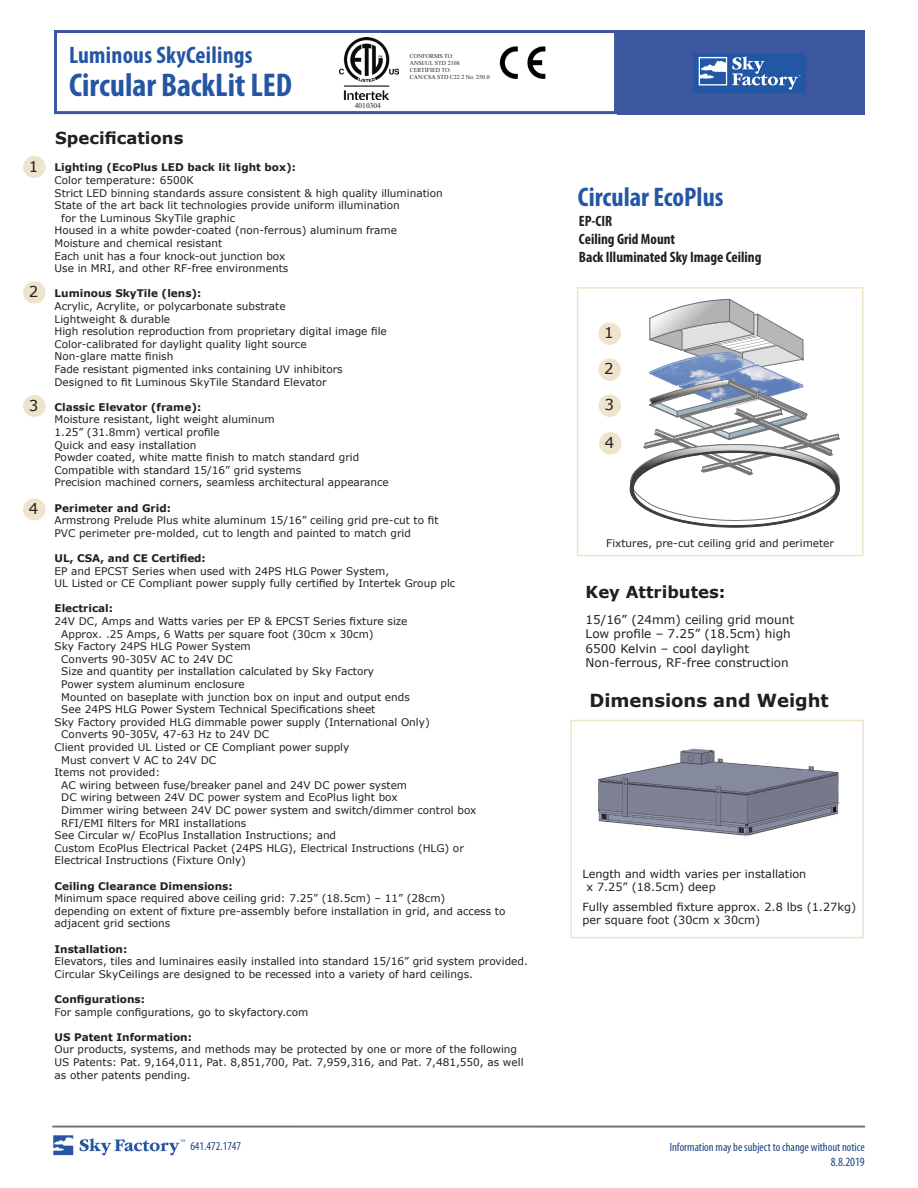
<style>
.page{position:relative;width:918px;height:1188px;background:#fff}
.page>*{position:absolute;margin:0;border:0;box-sizing:border-box;transform-origin:0 0}
.TOC_2{font:700 condensed 33px "Myriad Pro";color:#2456a3}
.TOC_2-2{font:700 condensed 27px "Myriad Pro";color:#2456a3}
.TOC_2-3{font:700 condensed 24px "Myriad Pro";letter-spacing:.01em;color:#2456a3}
.t1{font:700 18px "Verdana";color:#231f20}
.t2{font:700 16.5px "Verdana";color:#231f20}
.t3{font:700 condensed 15px "Myriad Pro";color:#231f20}
.t4{font:15px "Verdana";color:#231f20}
.t5{font:condensed 12.6px "Myriad Pro";color:#1c447f}
.t6{font:12px "Verdana";color:#231f20}
.t7{font:condensed 12px "Myriad Pro";color:#1c447f}
.t8{font:11.25px/13.5px "Verdana";color:#231f20}
.t9{font:10.5px/12.6px "Verdana";color:#231f20}
.t10{font:700 10.5px "Verdana";color:#231f20}
.t11{font:7.5px "Times New Roman";color:#231f20}
.t12{font:6px "Times New Roman";color:#231f20}
.t13{font:700 2.25px "Arial";color:#fff}
</style>
<div class="page">
<hr style="left:52px;top:1126px;width:813px;height:2px;background:#6c6d70">
<img style="left:53px;top:1135px;width:133px;height:21px">
<div style="left:23px;top:156px;width:23px;height:22px;background:#eee3cc;border-radius:50%"></div>
<div style="left:23px;top:281px;width:23px;height:23px;background:#eee3cc;border-radius:50%"></div>
<div style="left:23px;top:395px;width:23px;height:22px;background:#eee3cc;border-radius:50%"></div>
<div style="left:54px;top:30px;width:563px;height:84px;border:3px solid #3d579e"></div>
<div style="left:617px;top:30px;width:248px;height:84px;background:#3d579e"></div>
<svg style="left:693px;top:54px;width:112px;height:39px;background:#4b77b5"></svg>
<img style="left:339px;top:37px;width:59px;height:62px">
<img style="left:499px;top:46px;width:47px;height:33px">
<div style="left:570px;top:720px;width:294px;height:218px;background:#fff;border:2px solid #eee3cc"></div>
<img style="left:598px;top:748px;width:241px;height:88px">
<div style="left:577px;top:287px;width:286px;height:269px;background:#fff;border:2px solid #eee3cc"></div>
<svg style="left:630px;top:299px;width:210px;height:229px"></svg>
<div style="left:598px;top:322px;width:23px;height:23px;background:#eee3cc;border-radius:50%"></div>
<div style="left:598px;top:358px;width:23px;height:23px;background:#eee3cc;border-radius:50%"></div>
<div style="left:599px;top:394px;width:22px;height:23px;background:#eee3cc;border-radius:50%"></div>
<div style="left:599px;top:432px;width:23px;height:23px;background:#eee3cc;border-radius:50%"></div>
<div style="left:23px;top:498px;width:23px;height:22px;background:#eee3cc;border-radius:50%"></div>
<p class="t4" style="left:29px;top:156px;width:11px">1</p>
<p class="t4" style="left:29px;top:282px;width:11px">2</p>
<p class="t4" style="left:29px;top:395px;width:11px">3</p>
<p class="t4" style="left:29px;top:499px;width:11px">4</p>
<p class="TOC_2-3" style="left:69px;top:40px;width:185px">Luminous SkyCeilings</p>
<p class="TOC_2" style="left:69px;top:64px;width:225px">Circular BackLit LED</p>
<p class="t2" style="left:55px;top:126px;width:130px">Specifications</p>
<p class="t11" style="left:355px;top:101px;width:28px">4010304</p>
<p class="t12" style="left:410px;top:52px;width:45px">CONFORMS TO:</p>
<p class="t12" style="left:410px;top:59px;width:51px">ANSI/UL STD 2108</p>
<p class="t12" style="left:410px;top:66px;width:43px">CERTIFIED TO:</p>
<p class="t12" style="left:410px;top:73px;width:81px">CAN/CSA STD C22.2 No. 250.0</p>
<p class="t10" style="left:55px;top:160px;width:243px">Lighting (EcoPlus LED back lit light box):</p>
<p class="t9" style="left:55px;top:174px;width:141px">Color temperature: 6500K</p>
<p class="t9" style="left:55px;top:186px;width:390px">Strict LED binning standards assure consistent &amp; high quality illumination</p>
<p class="t9" style="left:55px;top:199px;width:347px">State of the art back lit technologies provide uniform illumination</p>
<p class="t9" style="left:61px;top:212px;width:175px">for the Luminous SkyTile graphic</p>
<p class="t9" style="left:55px;top:224px;width:344px">Housed in a white powder-coated (non-ferrous) aluminum frame</p>
<p class="t9" style="left:55px;top:237px;width:169px">Moisture and chemical resistant</p>
<p class="t9" style="left:55px;top:249px;width:232px">Each unit has a four knock-out junction box</p>
<p class="t9" style="left:55px;top:262px;width:235px">Use in MRI, and other RF-free environments</p>
<p class="t10" style="left:55px;top:286px;width:148px">Luminous SkyTile (lens):</p>
<p class="t9" style="left:55px;top:300px;width:233px">Acrylic, Acrylite, or polycarbonate substrate</p>
<p class="t9" style="left:55px;top:312px;width:117px">Lightweight &amp; durable</p>
<p class="t9" style="left:55px;top:325px;width:334px">High resolution reproduction from proprietary digital image file</p>
<p class="t9" style="left:55px;top:338px;width:254px">Color-calibrated for daylight quality light source</p>
<p class="t9" style="left:55px;top:350px;width:120px">Non-glare matte finish</p>
<p class="t9" style="left:55px;top:363px;width:290px">Fade resistant pigmented inks containing UV inhibitors</p>
<p class="t9" style="left:55px;top:375px;width:274px">Designed to fit Luminous SkyTile Standard Elevator</p>
<p class="t10" style="left:55px;top:400px;width:148px">Classic Elevator (frame):</p>
<p class="t9" style="left:55px;top:413px;width:222px">Moisture resistant, light weight aluminum</p>
<p class="t9" style="left:55px;top:426px;width:167px">1.25” (31.8mm) vertical profile</p>
<p class="t9" style="left:55px;top:438px;width:143px">Quick and easy installation</p>
<p class="t9" style="left:55px;top:451px;width:306px">Powder coated, white matte finish to match standard grid</p>
<p class="t9" style="left:55px;top:464px;width:248px">Compatible with standard 15/16” grid systems</p>
<p class="t9" style="left:55px;top:476px;width:336px">Precision machined corners, seamless architectural appearance</p>
<p class="t10" style="left:55px;top:500px;width:118px">Perimeter and Grid:</p>
<p class="t9" style="left:55px;top:514px;width:385px">Armstrong Prelude Plus white aluminum 15/16” ceiling grid pre-cut to fit</p>
<p class="t9" style="left:55px;top:527px;width:358px">PVC perimeter pre-molded, cut to length and painted to match grid</p>
<p class="t10" style="left:55px;top:551px;width:153px">UL, CSA, and CE Certified:</p>
<p class="t9" style="left:55px;top:564px;width:336px">EP and EPCST Series when used with 24PS HLG Power System,</p>
<p class="t9" style="left:55px;top:577px;width:402px">UL Listed or CE Compliant power supply fully certified by Intertek Group plc</p>
<p class="t10" style="left:55px;top:601px;width:60px">Electrical:</p>
<p class="t9" style="left:55px;top:615px;width:354px">24V DC, Amps and Watts varies per EP &amp; EPCST Series fixture size</p>
<p class="t9" style="left:61px;top:627px;width:314px">Approx. .25 Amps, 6 Watts per square foot (30cm x 30cm)</p>
<p class="t9" style="left:55px;top:640px;width:198px">Sky Factory 24PS HLG Power System</p>
<p class="t9" style="left:61px;top:653px;width:173px">Converts 90-305V AC to 24V DC</p>
<p class="t9" style="left:61px;top:665px;width:314px">Size and quantity per installation calculated by Sky Factory</p>
<p class="t9" style="left:61px;top:678px;width:185px">Power system aluminum enclosure</p>
<p class="t9" style="left:61px;top:690px;width:350px">Mounted on baseplate with junction box on input and output ends</p>
<p class="t9" style="left:61px;top:703px;width:316px">See 24PS HLG Power System Technical Specifications sheet</p>
<p class="t9" style="left:55px;top:716px;width:377px">Sky Factory provided HLG dimmable power supply (International Only)</p>
<p class="t9" style="left:61px;top:728px;width:209px">Converts 90-305V, 47-63 Hz to 24V DC</p>
<p class="t9" style="left:55px;top:741px;width:296px">Client provided UL Listed or CE Compliant power supply</p>
<p class="t9" style="left:61px;top:753px;width:156px">Must convert V AC to 24V DC</p>
<p class="t9" style="left:55px;top:766px;width:107px">Items not provided:</p>
<p class="t9" style="left:61px;top:779px;width:347px">AC wiring between fuse/breaker panel and 24V DC power system</p>
<p class="t9" style="left:61px;top:791px;width:338px">DC wiring between 24V DC power system and EcoPlus light box</p>
<p class="t9" style="left:61px;top:804px;width:417px">Dimmer wiring between 24V DC power system and switch/dimmer control box</p>
<p class="t9" style="left:61px;top:816px;width:187px">RFI/EMI filters for MRI installations</p>
<p class="t9" style="left:55px;top:829px;width:283px">See Circular w/ EcoPlus Installation Instructions; and</p>
<p class="t9" style="left:55px;top:842px;width:411px">Custom EcoPlus Electrical Packet (24PS HLG), Electrical Instructions (HLG) or</p>
<p class="t9" style="left:55px;top:854px;width:193px">Electrical Instructions (Fixture Only)</p>
<p class="t10" style="left:55px;top:878px;width:180px">Ceiling Clearance Dimensions:</p>
<p class="t9" style="left:55px;top:892px;width:392px">Minimum space required above ceiling grid: 7.25” (18.5cm) – 11” (28cm)</p>
<p class="t9" style="left:55px;top:905px;width:452px">depending on extent of fixture pre-assembly before installation in grid, and access to adjacent grid sections</p>
<p class="t10" style="left:55px;top:941px;width:74px">Installation:</p>
<p class="t9" style="left:55px;top:955px;width:475px">Elevators, tiles and luminaires easily installed into standard 15/16” grid system provided.</p>
<p class="t9" style="left:55px;top:968px;width:420px">Circular SkyCeilings are designed to be recessed into a variety of hard ceilings.</p>
<p class="t10" style="left:55px;top:992px;width:92px">Configurations:</p>
<p class="t9" style="left:55px;top:1005px;width:255px">For sample configurations, go to skyfactory.com</p>
<p class="t10" style="left:55px;top:1030px;width:139px">US Patent Information:</p>
<p class="t9" style="left:55px;top:1043px;width:470px">Our products, systems, and methods may be protected by one or more of the following<br>US Patents: Pat. 9,164,011, Pat. 8,851,700, Pat. 7,959,316, and Pat. 7,481,550, as well as other patents pending.</p>
<p class="t7" style="left:190px;top:1139px;width:52px">641.472.1747</p>
<p class="t13" style="left:799px;top:75px;width:4px">™</p>
<p class="TOC_2-2" style="left:578px;top:180px;width:147px">Circular EcoPlus</p>
<p class="t3" style="left:579px;top:212px;width:35px">EP-CIR</p>
<p class="t3" style="left:579px;top:230px;width:98px">Ceiling Grid Mount</p>
<p class="t3" style="left:579px;top:248px;width:184px">Back Illuminated Sky Image Ceiling</p>
<p class="t4" style="left:604px;top:323px;width:11px">1</p>
<p class="t4" style="left:604px;top:359px;width:11px">2</p>
<p class="t4" style="left:604px;top:395px;width:11px">3</p>
<p class="t4" style="left:605px;top:432px;width:11px">4</p>
<p class="t9" style="left:606px;top:537px;width:229px">Fixtures, pre-cut ceiling grid and perimeter</p>
<p class="t2" style="left:586px;top:580px;width:141px">Key Attributes:</p>
<p class="t6" style="left:586px;top:611px;width:210px">15/16” (24mm) ceiling grid mount</p>
<p class="t6" style="left:586px;top:626px;width:207px">Low profile – 7.25” (18.5cm) high</p>
<p class="t6" style="left:586px;top:640px;width:165px">6500 Kelvin – cool daylight</p>
<p class="t6" style="left:586px;top:654px;width:205px">Non-ferrous, RF-free construction</p>
<p class="t1" style="left:590px;top:688px;width:241px">Dimensions and Weight</p>
<p class="t8" style="left:582px;top:867px;width:225px">Length and width varies per installation</p>
<p class="t8" style="left:586px;top:880px;width:131px">x 7.25” (18.5cm) deep</p>
<p class="t8" style="left:582px;top:900px;width:275px">Fully assembled fixture approx. 2.8 lbs (1.27kg) per square foot (30cm x 30cm)</p>
<p class="t7" style="left:670px;top:1139px;width:197px">Information may be subject to change without notice</p>
<p class="t5" style="left:831px;top:1154px;width:35px">8.8.2019</p>
</div>
